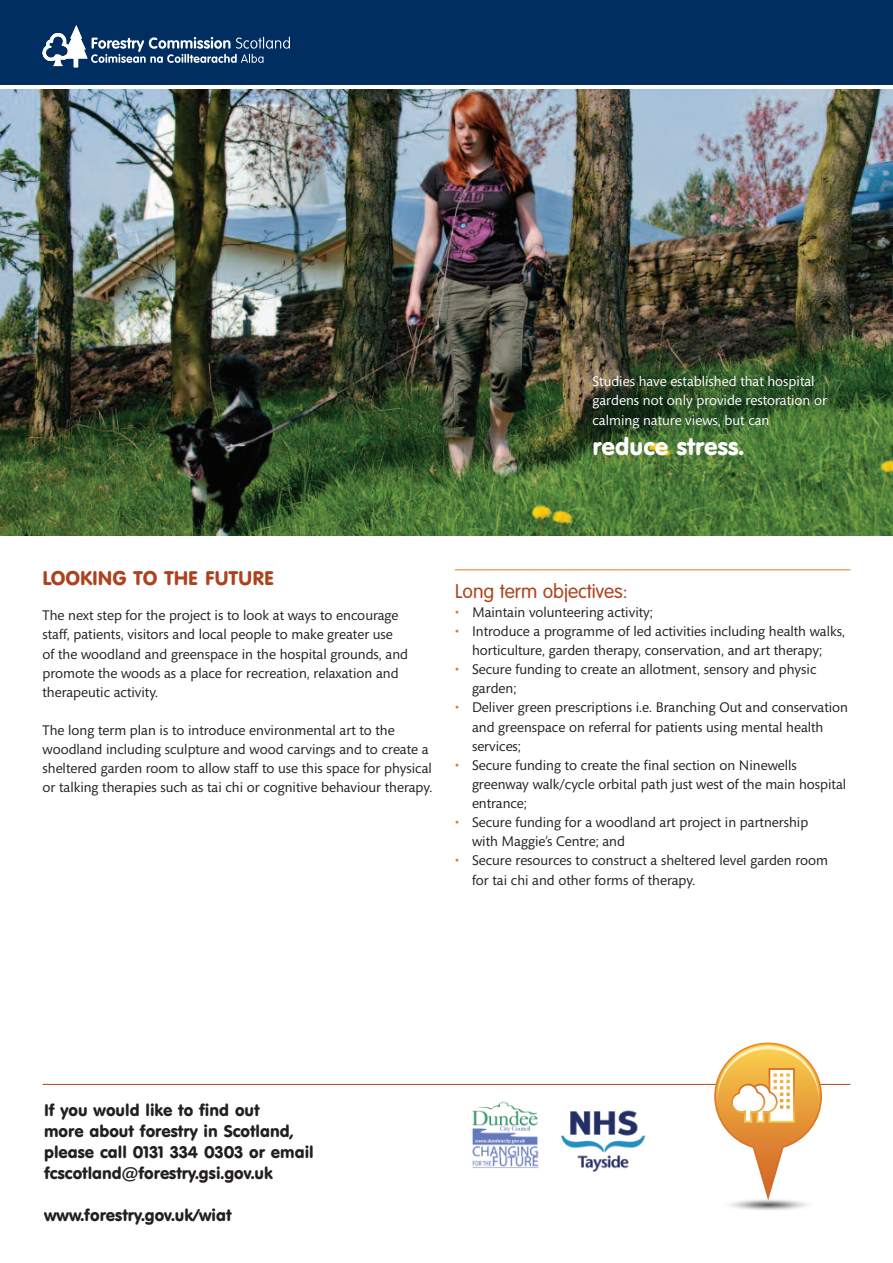
<style>
.page{position:relative;width:893px;height:1263px;background:#fff}
.page>*{position:absolute;margin:0;border:0;box-sizing:border-box;transform-origin:0 0}
.t1{font:24px "VAG Rounded BT";color:#fff}
.t2{font:300 19.5px "VAG Rounded";color:#ac431e}
.t3{font:19.5px "VAG Rounded BT";color:#ac431e}
.t4{font:16.5px/21px "VAG Rounded BT";color:#231f20}
.t5{font:14.25px/19.2px "Mundo Sans";color:#231f20}
.t6{font:14.25px/19.2px "Mundo Sans";color:#fff}
.s1{color:#d98028}
</style>
<div class="page">
<img style="left:0;top:89px;width:893px;height:447px">
<div style="left:0;top:0;width:893px;height:85px;background:#002e60"></div>
<svg style="left:43px;top:25px;width:247px;height:42px"></svg>
<hr style="left:43px;top:1084px;width:807px;height:1px;background:#ac431e">
<hr style="left:455px;top:569px;width:395px;height:1px;background:#d98028">
<svg style="left:713px;top:1196px;width:110px;height:16px"></svg>
<svg style="left:714px;top:1042px;width:108px;height:106px"></svg>
<img style="left:561px;top:1110px;width:85px;height:62px">
<img style="left:472px;top:1101px;width:67px;height:68px">
<p class="t6" style="left:592px;top:373px;width:236px">Studies have established that hospital gardens not only provide restoration or calming nature views, but can</p>
<h1 class="t1" style="left:592px;top:436px;width:153px">reduce stress.</h1>
<h2 class="t3" style="left:43px;top:570px;width:233px">LOOKING TO THE FUTURE</h2>
<p class="t5" style="left:43px;top:607px;width:367px">The next step for the project is to look at ways to encourage staff, patients, visitors and local people to make greater use of the woodland and greenspace in the hospital grounds, and promote the woods as a place for recreation, relaxation and therapeutic activity.</p>
<p class="t5" style="left:43px;top:722px;width:391px">The long term plan is to introduce environmental art to the woodland including sculpture and wood carvings and to create a sheltered garden room to allow staff to use this space for physical or talking therapies such as tai chi or cognitive behaviour therapy.</p>
<h2 class="t2" style="left:455px;top:583px;width:174px">Long term objectives:</h2>
<p class="t5" style="left:455px;top:604px;width:199px"><span class="s1">•</span> Maintain volunteering activity;</p>
<p class="t5" style="left:455px;top:623px;width:391px;text-align:center"><span class="s1">•</span> Introduce a programme of led activities including health walks, horticulture, garden therapy, conservation, and art therapy;</p>
<p class="t5" style="left:472px;top:661px;width:346px;text-indent:-17px"><span class="s1">•</span> Secure funding to create an allotment, sensory and physic garden;</p>
<p class="t5" style="left:472px;top:699px;width:378px;text-indent:-17px"><span class="s1">•</span> Deliver green prescriptions i.e. Branching Out and conservation and greenspace on referral for patients using mental health services;</p>
<p class="t5" style="left:472px;top:757px;width:376px;text-indent:-17px"><span class="s1">•</span> Secure funding to create the final section on Ninewells greenway walk/cycle orbital path just west of the main hospital entrance;</p>
<p class="t5" style="left:472px;top:814px;width:338px;text-indent:-17px"><span class="s1">•</span> Secure funding for a woodland art project in partnership with Maggie’s Centre; and</p>
<p class="t5" style="left:472px;top:852px;width:358px;text-indent:-17px"><span class="s1">•</span> Secure resources to construct a sheltered level garden room for tai chi and other forms of therapy.</p>
<p class="t4" style="left:44px;top:1100px;width:271px">If you would like to find out<br>more about forestry in Scotland, please call 0131 334 0303 or email fcscotland@forestry.gsi.gov.uk</p>
<p class="t4" style="left:44px;top:1205px;width:189px">www.forestry.gov.uk/wiat</p>
</div>
